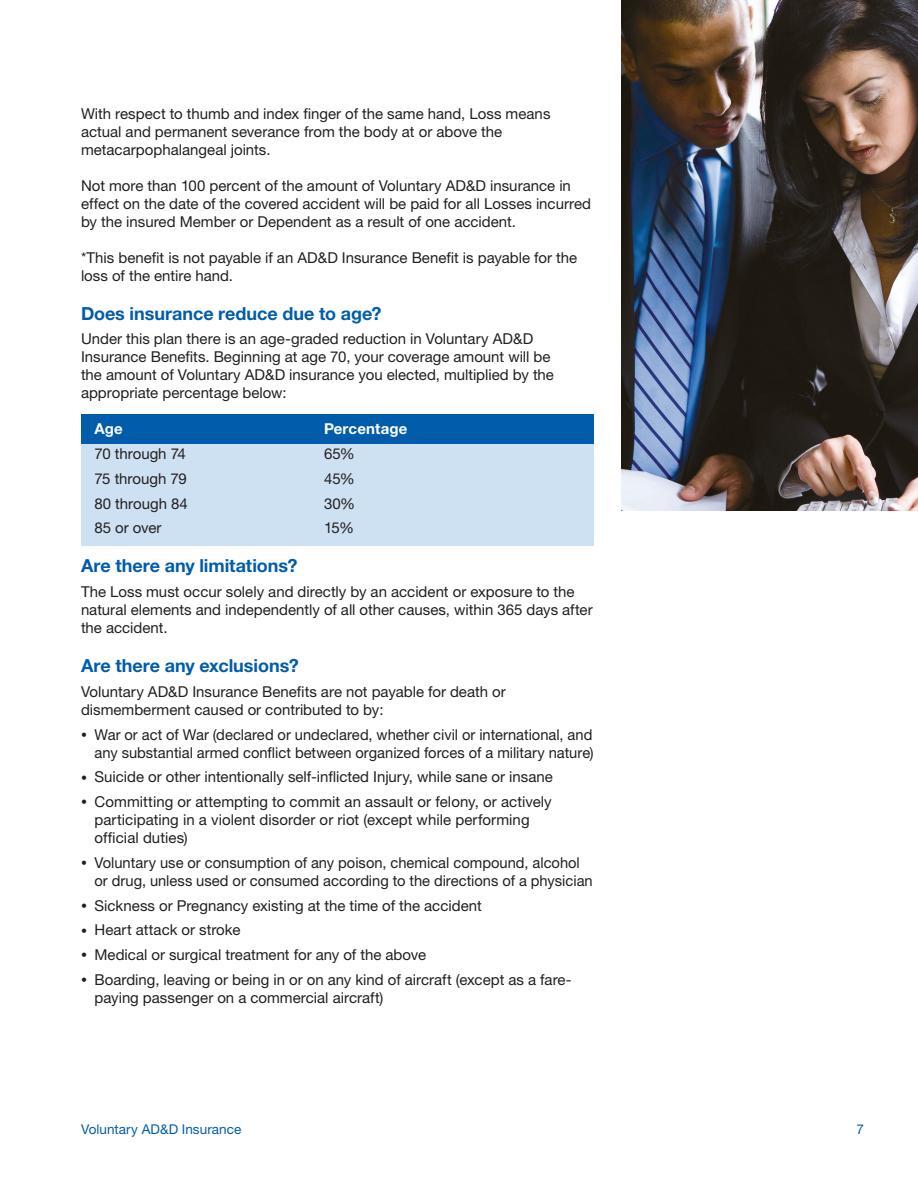
<style>
.page{position:relative;width:918px;height:1188px;background:#fff}
.page>*{position:absolute;margin:0;border:0;box-sizing:border-box;transform-origin:0 0}
.t1{font:700 18px "Helvetica Neue LT Std";letter-spacing:-.005em;color:#015dab}
.t2{font:15px/18px "Helvetica Neue LT Std";color:#231f20}
.t3{font:700 15px "Helvetica Neue LT Std";letter-spacing:.01em;color:#fff}
.t4{font:13.5px "Helvetica Neue LT Std";letter-spacing:.005em;color:#015dab}
.s1{font-size:12px}
</style>
<div class="page">
<img style="left:621px;top:0;width:297px;height:511px">
<div style="left:81px;top:441px;width:513px;height:105px;background:#cee1f3"></div>
<div style="left:81px;top:414px;width:513px;height:30px;background:#015dab"></div>
<p class="t2" style="left:81px;top:104px;width:471px">With respect to thumb and index finger of the same hand, Loss means actual and permanent severance from the body at or above the metacarpophalangeal joints.</p>
<p class="t2" style="left:81px;top:176px;width:512px">Not more than 100 percent of the amount of Voluntary AD&amp;D insurance in effect on the date of the covered accident will be paid for all Losses incurred by the insured Member or Dependent as a result of one accident.</p>
<p class="t2" style="left:81px;top:248px;width:498px">*This benefit is not payable if an AD&amp;D Insurance Benefit is payable for the loss of the entire hand.</p>
<h4 class="t1" style="left:81px;top:302px;width:302px">Does insurance reduce due to age?</h4>
<p class="t2" style="left:81px;top:330px;width:475px">Under this plan there is an age-graded reduction in Voluntary AD&amp;D Insurance Benefits. Beginning at age 70, your coverage amount will be the amount of Voluntary AD&amp;D insurance you elected, multiplied by the appropriate percentage below:</p>
<p class="t3" style="left:94px;top:420px;width:30px">Age</p>
<p class="t3" style="left:324px;top:420px;width:85px">Percentage</p>
<p class="t2" style="left:95px;top:445px;width:93px">70 through 74</p>
<p class="t2" style="left:324px;top:445px;width:32px">65%</p>
<p class="t2" style="left:94px;top:469px;width:94px">75 through 79</p>
<p class="t2" style="left:324px;top:469px;width:32px">45%</p>
<p class="t2" style="left:94px;top:494px;width:95px">80 through 84</p>
<p class="t2" style="left:324px;top:494px;width:33px">30%</p>
<p class="t2" style="left:94px;top:519px;width:69px">85 or over</p>
<p class="t2" style="left:324px;top:519px;width:32px">15%</p>
<h4 class="t1" style="left:81px;top:555px;width:218px">Are there any limitations?</h4>
<p class="t2" style="left:81px;top:583px;width:513px">The Loss must occur solely and directly by an accident or exposure to the natural elements and independently of all other causes, within 365 days after the accident.</p>
<h4 class="t1" style="left:81px;top:655px;width:219px">Are there any exclusions?</h4>
<p class="t2" style="left:81px;top:682px;width:426px">Voluntary AD&amp;D Insurance Benefits are not payable for death or dismemberment caused or contributed to by:</p>
<p class="t2" style="left:81px;top:725px;width:514px;text-align:right"><span class="s1">•</span> War or act of War (declared or undeclared, whether civil or international, and any substantial armed conflict between organized forces of a military nature)</p>
<p class="t2" style="left:81px;top:768px;width:473px"><span class="s1">•</span> Suicide or other intentionally self-inflicted Injury, while sane or insane</p>
<p class="t2" style="left:94px;top:793px;width:459px;text-indent:-14px"><span class="s1">•</span> Committing or attempting to commit an assault or felony, or actively participating in a violent disorder or riot (except while performing official duties)</p>
<p class="t2" style="left:94px;top:853px;width:500px;text-indent:-14px"><span class="s1">•</span> Voluntary use or consumption of any poison, chemical compound, alcohol or drug, unless used or consumed according to the directions of a physician</p>
<p class="t2" style="left:81px;top:896px;width:402px"><span class="s1">•</span> Sickness or Pregnancy existing at the time of the accident</p>
<p class="t2" style="left:81px;top:921px;width:161px"><span class="s1">•</span> Heart attack or stroke</p>
<p class="t2" style="left:81px;top:946px;width:347px"><span class="s1">•</span> Medical or surgical treatment for any of the above</p>
<p class="t2" style="left:94px;top:970px;width:479px;text-indent:-14px"><span class="s1">•</span> Boarding, leaving or being in or on any kind of aircraft (except as a fare&shy;paying passenger on a commercial aircraft)</p>
<p class="t4" style="left:81px;top:1121px;width:162px">Voluntary AD&amp;D Insurance</p>
<p class="t4" style="left:856px;top:1121px;width:9px">7</p>
</div>
